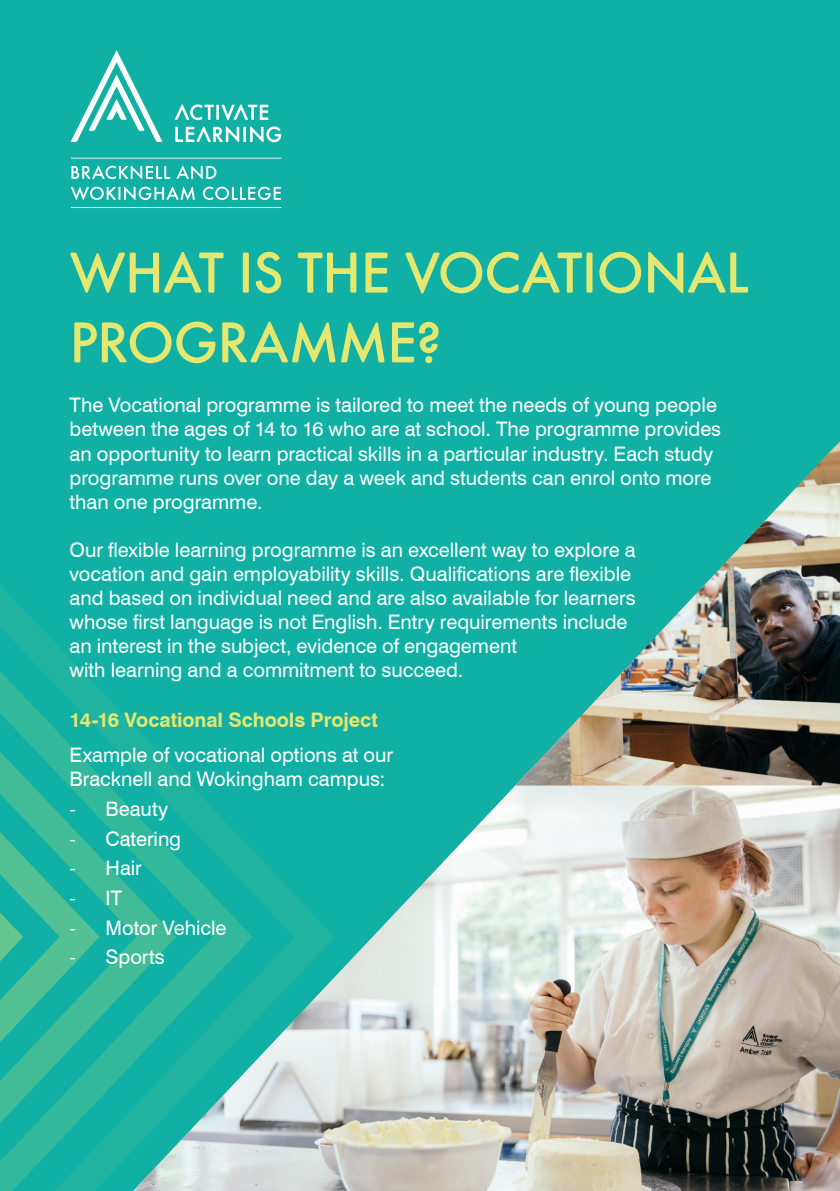
<style>
.page{position:relative;width:840px;height:1191px;background:#fff}
.page>*{position:absolute;margin:0;border:0;box-sizing:border-box;transform-origin:0 0}
.t1{font:60px/69.8px "Futura T Medi Ro 1";letter-spacing:-.015em;color:#e4e770}
.t2{font:20px/24px "Swiss 721 BT";color:#fff}
.t3{font:700 20px "Swiss 721 BT";letter-spacing:-.005em;color:#e4e770}
.s1{font-weight:300}
</style>
<div class="page">
<div style="left:0;top:0;width:839px;height:1191px;background:#11b0a4"></div>
<svg style="left:0;top:585px;width:133px;height:606px"></svg>
<img style="left:133px;top:761px;width:706px;height:430px">
<img style="left:515px;top:445px;width:324px;height:340px">
<svg style="left:71px;top:50px;width:91px;height:92px"></svg>
<svg style="left:175px;top:126px;width:106px;height:16px"></svg>
<svg style="left:175px;top:104px;width:93px;height:16px"></svg>
<svg style="left:71px;top:187px;width:210px;height:13px"></svg>
<svg style="left:71px;top:166px;width:145px;height:13px"></svg>
<hr style="left:71px;top:158px;width:210px;height:1px;background:#fff">
<hr style="left:71px;top:207px;width:210px;height:1px;background:#fff">
<p class="t1" style="left:69px;top:238px;width:680px">WHAT IS THE VOCATIONAL<br>PROGRAMME?</p>
<p class="t2" style="left:69px;top:393px;width:648px">The Vocational programme is tailored to meet the needs of young people</p>
<p class="t2" style="left:69px;top:417px;width:653px">between the ages of 14 to 16 who are at school. The programme provides</p>
<p class="t2" style="left:69px;top:441px;width:645px">an opportunity to learn practical skills in a particular industry. Each study</p>
<p class="t2" style="left:69px;top:465px;width:643px">programme runs over one day a week and students can enrol onto more</p>
<p class="t2" style="left:69px;top:489px;width:194px">than one programme.</p>
<p class="t2" style="left:69px;top:537px;width:567px">Our flexible learning programme is an excellent way to explore a vocation and gain employability skills. Qualifications are flexible and based on individual need and are also available for learners whose first language is not English. Entry requirements include an interest in the subject, evidence of engagement<br>with learning and a commitment to succeed.</p>
<p class="t3" style="left:69px;top:707px;width:309px">14-16 Vocational Schools Project</p>
<p class="t2" style="left:69px;top:743px;width:325px">Example of vocational options at our<br>Bracknell and Wokingham campus:</p>
<p class="t2" style="left:69px;top:796px;width:100px"><span class="s1">-</span> Beauty</p>
<p class="t2" style="left:69px;top:826px;width:113px"><span class="s1">-</span> Catering</p>
<p class="t2" style="left:69px;top:856px;width:74px"><span class="s1">-</span> Hair</p>
<p class="t2" style="left:69px;top:885px;width:54px"><span class="s1">-</span> IT</p>
<p class="t2" style="left:69px;top:915px;width:158px"><span class="s1">-</span> Motor Vehicle</p>
<p class="t2" style="left:69px;top:945px;width:97px"><span class="s1">-</span> Sports</p>
</div>
